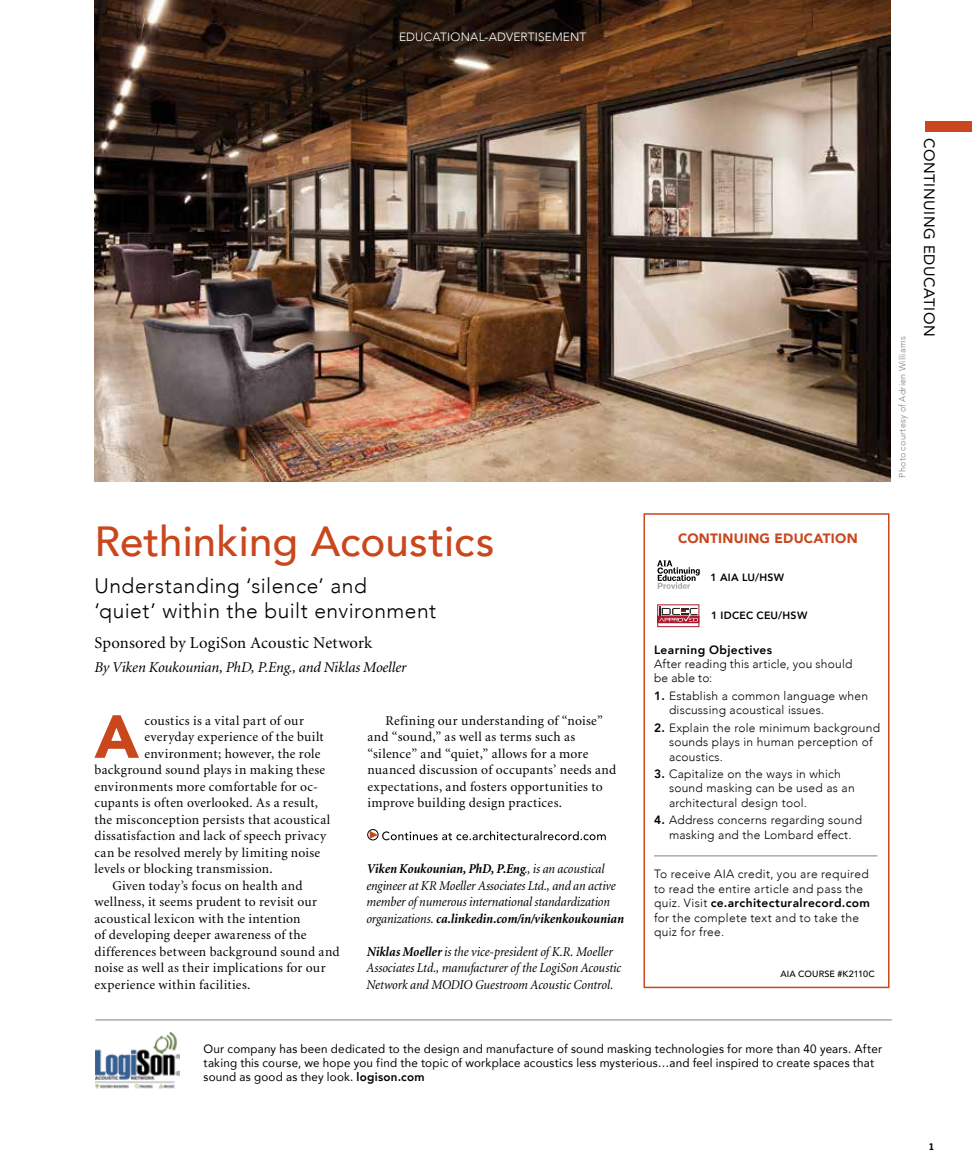
<style>
.page{position:relative;width:972px;height:1175px;background:#fff}
.page>*{position:absolute;margin:0;border:0;box-sizing:border-box;transform-origin:0 0}
.t1{font:900 60.15px "Avenir";color:#ca461d}
.t2{font:500 42px "Avenir";letter-spacing:.005em;color:#ca461d}
.t3{font:300 21px/25.5px "Avenir";letter-spacing:.025em;color:#000}
.t4{font:16.5px "Minion";letter-spacing:.01em;color:#000}
.t5{font:italic 15px "Minion";letter-spacing:-.01em;color:#000}
.t6{font:15px "Avenir";letter-spacing:.04em;color:#000}
.t7{font:13.5px/16.5px "Minion";letter-spacing:.02em;color:#000}
.t8{font:italic 13.5px/16.5px "Minion";letter-spacing:-.005em;color:#000;scale:.93 1}
.t9{font:900 13.5px "Avenir";letter-spacing:.02em;color:#ca461d}
.t10{font:300 12px/14.4px "Avenir";letter-spacing:.02em;color:#000}
.t11{font:12px/14.4px "Avenir";letter-spacing:.015em;color:#000}
.t12{font:300 12px "Avenir";letter-spacing:.015em;color:#fff}
.t13{font:800 12px "Avenir";letter-spacing:.03em;color:#000}
.t14{font:800 10.5px "Avenir";letter-spacing:.025em;color:#000}
.t15{font:300 9px "Avenir";letter-spacing:.03em;color:#808285}
.t16{font:500 9px "Avenir";letter-spacing:.02em;color:#000}
.t17{font:700 9px "Benton Sans";color:#000}
.s1{font-weight:700}
.s2{font-weight:800}
</style>
<div class="page">
<div style="left:925px;top:122px;width:47px;height:10px;background:#ca461d"></div>
<img style="left:94px;top:0;width:797px;height:482px">
<svg style="left:657px;top:560px;width:43px;height:29px"></svg>
<hr style="left:654px;top:855px;width:224px;height:1px;background:#808285">
<div style="left:644px;top:513px;width:246px;height:475px;border:2px solid #ca461d"></div>
<hr style="left:95px;top:1019px;width:797px;height:1px;background:#808285">
<img style="left:96px;top:1032px;width:83px;height:57px">
<div style="left:367px;top:829px;width:11px;height:11px;border:1px solid #000;border-radius:50%"></div>
<svg style="left:370px;top:830px;width:236px;height:10px"></svg>
<div style="left:658px;top:616px;width:41px;height:7px;border:1px solid #aa182c"></div>
<svg style="left:659px;top:606px;width:39px;height:16px"></svg>
<p class="t12" style="left:399px;top:29px;width:189px">EDUCATIONAL-ADVERTISEMENT</p>
<h2 class="t2" style="left:94px;top:505px;width:401px">Rethinking Acoustics</h2>
<h3 class="t3" style="left:94px;top:573px;width:343px">Understanding ‘silence’ and<br>‘quiet’ within the built environment</h3>
<p class="t4" style="left:94px;top:634px;width:279px">Sponsored by LogiSon Acoustic Network</p>
<p class="t5" style="left:94px;top:659px;width:313px">By Viken Koukounian, PhD, P.Eng., and Niklas Moeller</p>
<h1 class="t1" style="left:94px;top:685px;width:46px">A</h1>
<p class="t7" style="left:144px;top:712px;width:161px">coustics is a vital part of our</p>
<p class="t7" style="left:144px;top:729px;width:181px">everyday experience of the built</p>
<p class="t7" style="left:144px;top:745px;width:177px">environment; however, the role</p>
<p class="t7" style="left:95px;top:762px;width:232px">background sound plays in making these</p>
<p class="t7" style="left:95px;top:778px;width:225px">environments more comfortable for oc-</p>
<p class="t7" style="left:95px;top:795px;width:225px">cupants is often overlooked. As a result,</p>
<p class="t7" style="left:95px;top:811px;width:237px">the misconception persists that acoustical</p>
<p class="t7" style="left:95px;top:828px;width:233px">dissatisfaction and lack of speech privacy</p>
<p class="t7" style="left:95px;top:844px;width:227px">can be resolved merely by limiting noise</p>
<p class="t7" style="left:95px;top:861px;width:180px">levels or blocking transmission.</p>
<p class="t7" style="left:112px;top:877px;width:192px">Given today’s focus on health and</p>
<p class="t7" style="left:95px;top:894px;width:224px">wellness, it seems prudent to revisit our</p>
<p class="t7" style="left:95px;top:910px;width:208px">acoustical lexicon with the intention</p>
<p class="t7" style="left:95px;top:927px;width:214px">of developing deeper awareness of the</p>
<p class="t7" style="left:95px;top:943px;width:247px">differences between background sound and</p>
<p class="t7" style="left:95px;top:960px;width:233px">noise as well as their implications for our</p>
<p class="t7" style="left:95px;top:976px;width:157px">experience within facilities.</p>
<p class="t7" style="left:368px;top:712px;width:250px;text-indent:18px">Refining our understanding of “noise” and “sound,” as well as terms such as “silence” and “quiet,” allows for a more nuanced discussion of occupants’ needs and expectations, and fosters opportunities to improve building design practices.</p>
<p class="t8" style="left:366px;top:861px;width:278px"><span class="s1">Viken Koukounian, PhD, P.Eng</span>., is an acoustical engineer at KR Moeller Associates Ltd., and an active member of numerous international standardization organizations. <span class="s1">ca.linkedin.com/in/vikenkoukounian</span></p>
<p class="t8" style="left:366px;top:943px;width:275px"><span class="s1">Niklas Moeller</span> is the vice-president of K.R. Moeller<br>Associates Ltd., manufacturer of the LogiSon Acoustic<br>Network and MODIO Guestroom Acoustic Control.</p>
<p class="t15" style="left:897px;top:477px;width:143px;rotate:-90deg">Photo courtesy of Adrien Williams</p>
<p class="t6" style="left:941px;top:138px;width:200px;rotate:90deg">CONTINUING EDUCATION</p>
<p class="t9" style="left:678px;top:527px;width:181px">CONTINUING EDUCATION</p>
<p class="t14" style="left:711px;top:569px;width:75px">1 AIA LU/HSW</p>
<p class="t14" style="left:711px;top:606px;width:98px">1 IDCEC CEU/HSW</p>
<p class="t13" style="left:654px;top:640px;width:120px">Learning Objectives</p>
<p class="t10" style="left:654px;top:656px;width:200px">After reading this article, you should be able to:</p>
<p class="t10" style="left:669px;top:688px;width:201px;text-indent:-15px"><span class="s2">1.</span> Establish a common language when discussing acoustical issues.</p>
<p class="t10" style="left:669px;top:720px;width:213px;text-indent:-15px"><span class="s2">2.</span> Explain the role minimum background sounds plays in human perception of acoustics.</p>
<p class="t10" style="left:669px;top:766px;width:187px;text-indent:-15px"><span class="s2">3.</span> Capitalize on the ways in which sound masking can be used as an architectural design tool.</p>
<p class="t10" style="left:654px;top:812px;width:210px;text-align:center"><span class="s2">4.</span> Address concerns regarding sound masking and the Lombard effect.</p>
<p class="t10" style="left:654px;top:867px;width:217px">To receive AIA credit, you are required to read the entire article and pass the quiz. Visit <span class="s2">ce.architecturalrecord.com </span>for the complete text and to take the quiz for free.</p>
<p class="t16" style="left:780px;top:966px;width:96px">AIA COURSE #K2110C</p>
<p class="t11" style="left:204px;top:1040px;width:680px">Our company has been dedicated to the design and manufacture of sound masking technologies for more than 40 years. After taking this course, we hope you find the topic of workplace acoustics less mysterious…and feel inspired to create spaces that sound as good as they look. <span class="s2">logison.com</span></p>
<p class="t17" style="left:929px;top:1141px;width:6px">1</p>
</div>
